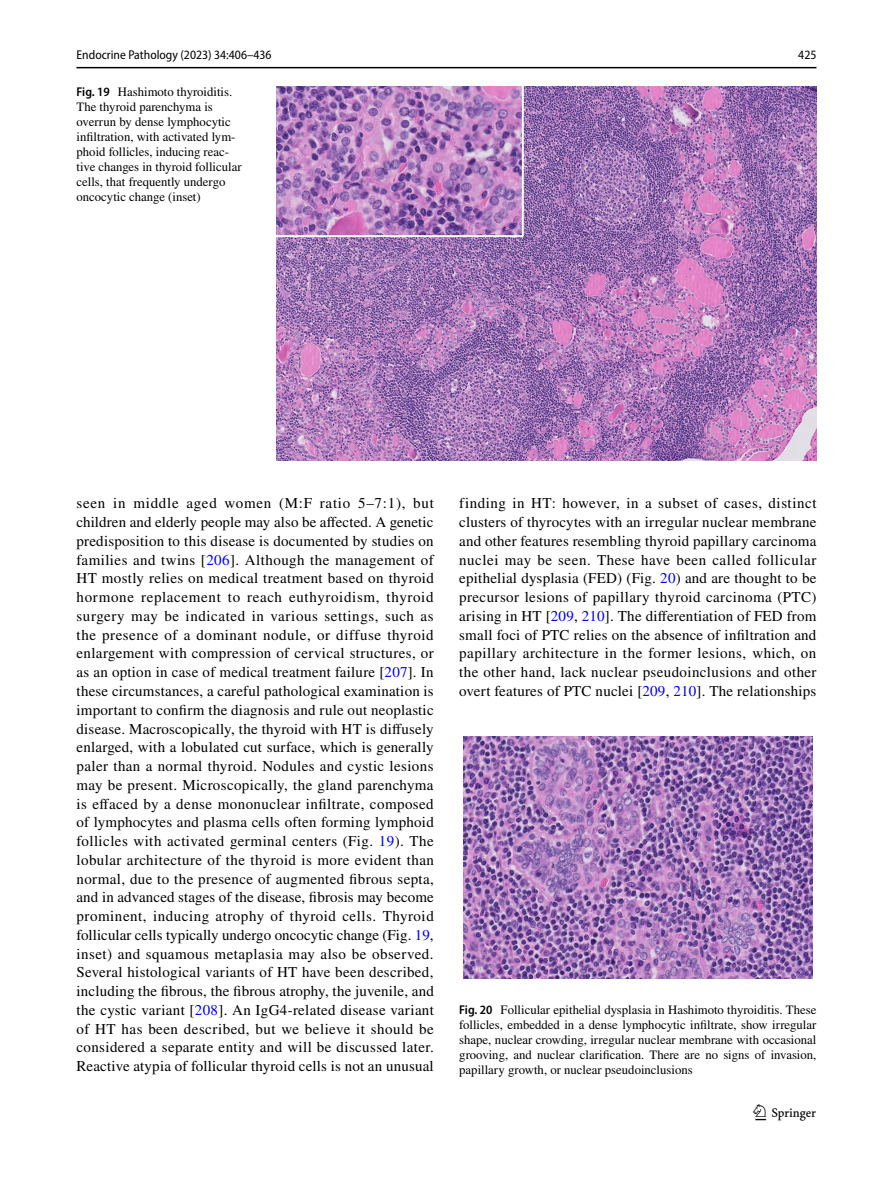
<style>
.page{position:relative;width:893px;height:1187px;background:#fff}
.page>*{position:absolute;margin:0;border:0;box-sizing:border-box;transform-origin:0 0}
.t1{font:22.5px "Springnew Regular 2";color:#000}
.t2{font:15px/18.8px "STIX";letter-spacing:.01em;color:#000;text-align:justify}
.t3{font:12.75px/15px "STIX";color:#000}
.t4{font:semi-condensed 12.75px "Myriad Pro";color:#000}
.s1{font-family:"Myriad Pro";font-weight:600;font-stretch:semi-condensed}
.s2{color:#00f}
</style>
<div class="page">
<hr style="left:77px;top:67px;width:739px;height:1px;background:#000">
<img style="left:276px;top:87px;width:540px;height:374px">
<div style="left:459px;top:736px;width:357px;height:242px;background:linear-gradient(to bottom,#fff,#fff)"></div>
<img style="left:463px;top:736px;width:349px;height:242px">
<p class="t4" style="left:77px;top:48px;width:197px">Endocrine Pathology (2023) 34:406–436</p>
<p class="t4" style="left:798px;top:48px;width:20px">425</p>
<p class="t3" style="left:77px;top:85px;width:167px"><span class="s1">Fig. 19</span> Hashimoto thyroiditis.<br>The thyroid parenchyma is overrun by dense lymphocytic infiltration, with activated lym&shy;phoid follicles, inducing reac&shy;tive changes in thyroid follicular cells, that frequently undergo oncocytic change (inset)</p>
<p class="t2" style="left:77px;top:495px;width:359px">seen in middle aged women (M:F ratio 5–7:1), but children and elderly people may also be affected. A genetic predisposition to this disease is documented by studies on families and twins [<span class="s2">206</span>]. Although the management of HT mostly relies on medical treatment based on thyroid hormone replacement to reach euthyroidism, thyroid surgery may be indicated in various settings, such as the presence of a dominant nodule, or diffuse thyroid enlargement with compression of cervical structures, or as an option in case of medical treatment failure [<span class="s2">207</span>]. In these circumstances, a careful pathological examination is important to confirm the diagnosis and rule out neoplastic disease. Macroscopically, the thyroid with HT is diffusely enlarged, with a lobulated cut surface, which is generally paler than a normal thyroid. Nodules and cystic lesions may be present. Microscopically, the gland parenchyma is effaced by a dense mononuclear infiltrate, composed of lymphocytes and plasma cells often forming lymphoid follicles with activated germinal centers (Fig. <span class="s2">19</span>). The lobular architecture of the thyroid is more evident than normal, due to the presence of augmented fibrous septa, and in advanced stages of the disease, fibrosis may become prominent, inducing atrophy of thyroid cells. Thyroid follicular cells typically undergo oncocytic change (Fig. <span class="s2">19</span>, inset) and squamous metaplasia may also be observed.<br>Several histological variants of HT have been described, including the fibrous, the fibrous atrophy, the juvenile, and the cystic variant [<span class="s2">208</span>]. An IgG4-related disease variant of HT has been described, but we believe it should be considered a separate entity and will be discussed later.<br>Reactive atypia of follicular thyroid cells is not an unusual</p>
<p class="t2" style="left:459px;top:495px;width:359px">finding in HT: however, in a subset of cases, distinct clusters of thyrocytes with an irregular nuclear membrane and other features resembling thyroid papillary carcinoma nuclei may be seen. These have been called follicular epithelial dysplasia (FED) (Fig. <span class="s2">20</span>) and are thought to be precursor lesions of papillary thyroid carcinoma (PTC) arising in HT [<span class="s2">209</span>, <span class="s2">210</span>]. The differentiation of FED from small foci of PTC relies on the absence of infiltration and papillary architecture in the former lesions, which, on the other hand, lack nuclear pseudoinclusions and other overt features of PTC nuclei [<span class="s2">209</span>, <span class="s2">210</span>]. The relationships</p>
<p class="t3" style="left:459px;top:1002px;width:359px;text-align:justify"><span class="s1">Fig. 20</span> Follicular epithelial dysplasia in Hashimoto thyroiditis. These follicles, embedded in a dense lymphocytic infiltrate, show irregular shape, nuclear crowding, irregular nuclear membrane with occasional grooving, and nuclear clarification. There are no signs of invasion, papillary growth, or nuclear pseudoinclusions</p>
<h1 class="t1" style="left:755px;top:1104px;width:62px">1 3</h1>
</div>
